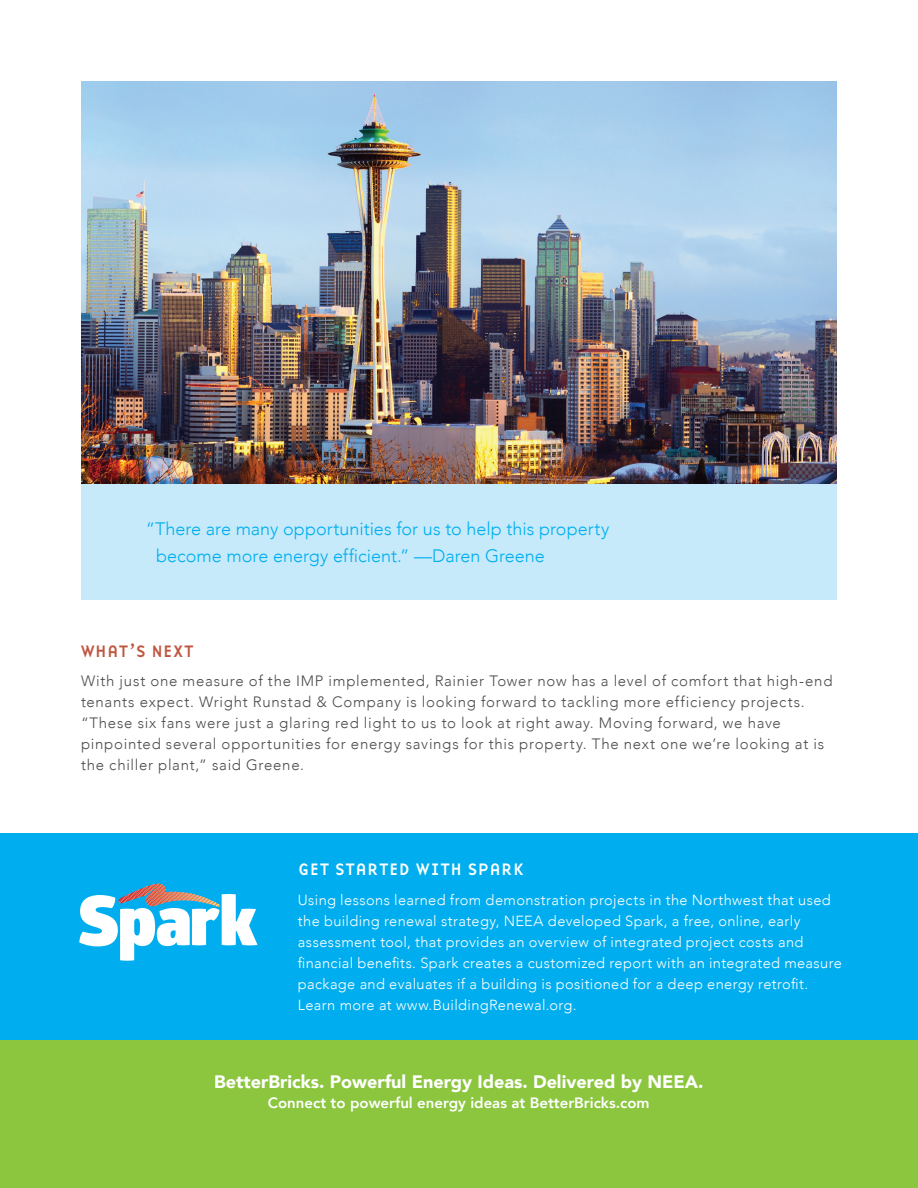
<style>
.page{position:relative;width:918px;height:1188px;background:#fff}
.page>*{position:absolute;margin:0;border:0;box-sizing:border-box;transform-origin:0 0}
.t1{font:300 18px/27px "Avenir";color:#00aeef}
.t2{font:900 18px "Avenir";color:#fff}
.t3{font:17.25px "Base Nine";letter-spacing:.02em;color:#fff}
.t4{font:17.25px "Base Nine";letter-spacing:.03em;color:#bf5640}
.t5{font:300 15px/21px "Avenir";letter-spacing:.05em;color:#4b4c4d}
.t6{font:800 15px "Avenir";color:#fff}
.t7{font:300 14.7px/21px "Avenir";letter-spacing:.025em;color:#fff}
</style>
<div class="page">
<div style="left:0;top:1039px;width:918px;height:149px;background:#8bc63e"></div>
<div style="left:0;top:833px;width:918px;height:206px;background:#00aeef"></div>
<svg style="left:79px;top:884px;width:178px;height:77px"></svg>
<img style="left:81px;top:81px;width:756px;height:403px">
<div style="left:81px;top:484px;width:756px;height:115px;background:#c6eafa"></div>
<p class="t1" style="left:156px;top:515px;width:455px;text-indent:-10px">“There are many opportunities for us to help this property become more energy efficient.” —Daren Greene</p>
<p class="t4" style="left:81px;top:639px;width:114px">WHAT’S NEXT</p>
<p class="t5" style="left:81px;top:670px;width:753px">With just one measure of the IMP implemented, Rainier Tower now has a level of comfort that high-end tenants expect. Wright Runstad &amp; Company is looking forward to tackling more efficiency projects. “These six fans were just a glaring red light to us to look at right away. Moving forward, we have pinpointed several opportunities for energy savings for this property. The next one we’re looking at is the chiller plant,” said Greene.</p>
<p class="t3" style="left:298px;top:857px;width:228px">GET STARTED WITH SPARK</p>
<p class="t7" style="left:298px;top:889px;width:546px">Using lessons learned from demonstration projects in the Northwest that used the building renewal strategy, NEEA developed Spark, a free, online, early assessment tool, that provides an overview of integrated project costs and financial benefits. Spark creates a customized report with an integrated measure package and evaluates if a building is positioned for a deep energy retrofit.<br>Learn more at www.BuildingRenewal.org.</p>
<p class="t2" style="left:214px;top:1066px;width:491px">BetterBricks. Powerful Energy Ideas. Delivered by NEEA.</p>
<p class="t6" style="left:268px;top:1091px;width:383px">Connect to powerful energy ideas at BetterBricks.com</p>
</div>
